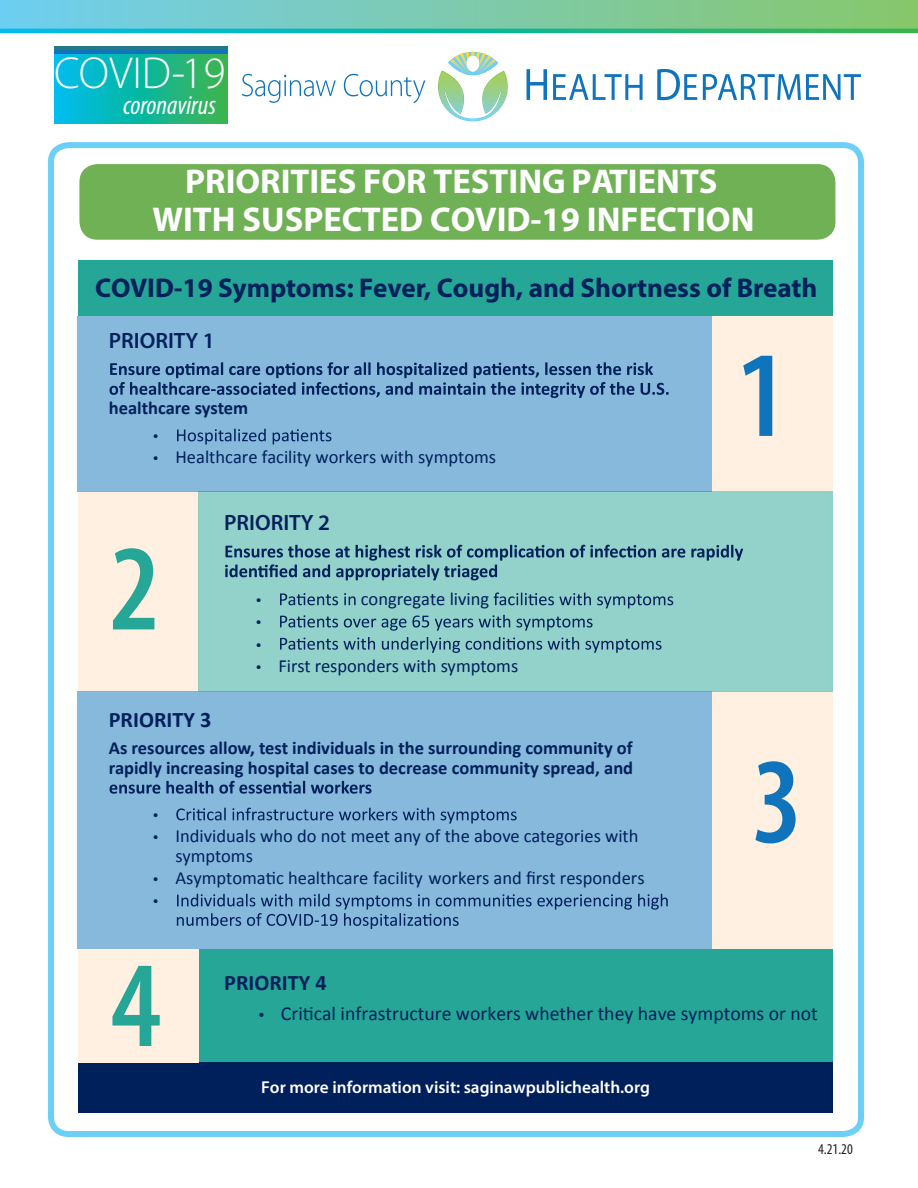
<style>
.page{position:relative;width:918px;height:1188px;background:#fff}
.page>*{position:absolute;margin:0;border:0;box-sizing:border-box;transform-origin:0 0}
.t1{font:600 condensed 123.3px "Myriad Pro";color:#1074bc}
.t2{font:600 condensed 123.3px "Myriad Pro";color:#25a697}
.t3{font:300 45px "Myriad Pro";color:#fff}
.t4{font:700 34.5px/37.5px "Myriad Pro";color:#fff;text-align:center}
.t5{font:700 27.15px "Myriad Pro";color:#00205b}
.t6{font:italic condensed 27px "Myriad Pro";color:#fff}
.t7{font:600 22.2px "Myriad Pro";color:#00205b}
.t8{font:700 22.2px "Calibri";color:#00205b}
.t9{font:19.8px "Calibri";color:#00205b}
.t10{font:18.45px/19.5px "Calibri";color:#00205b}
.t11{font:700 18.45px/26.8px "Calibri";color:#00205b}
.t12{font:18.45px/22.2px "Symbol";color:#00205b;text-align:justify}
.t13{font:600 17.25px "Myriad Pro";color:#fff}
.t14{font:condensed 15px "Myriad Pro";color:#231f20}
</style>
<div class="page">
<div style="left:48px;top:142px;width:816px;height:995px;border:6px solid #6bcff6;border-radius:17px"></div>
<svg style="left:242px;top:74px;width:94px;height:29px"></svg>
<svg style="left:344px;top:74px;width:81px;height:29px"></svg>
<svg style="left:527px;top:69px;width:20px;height:31px"></svg>
<svg style="left:553px;top:74px;width:90px;height:26px"></svg>
<svg style="left:657px;top:69px;width:40px;height:31px"></svg>
<svg style="left:703px;top:74px;width:158px;height:26px"></svg>
<svg style="left:438px;top:52px;width:70px;height:69px"></svg>
<svg style="left:0;top:0;width:918px;height:36px;background:#85ceb4"></svg>
<svg style="left:0;top:29px;width:918px;height:4px;background:#13b79d"></svg>
<svg style="left:54px;top:54px;width:174px;height:69px;background:#13b79f"></svg>
<div style="left:54px;top:46px;width:174px;height:8px;background:#1074bc"></div>
<hr style="left:54px;top:46px;width:174px;height:4px;background:#257985">
<div style="left:79px;top:164px;width:756px;height:76px;background:#70b156;border-radius:18px"></div>
<div style="left:712px;top:316px;width:121px;height:175px;background:#fff0e2"></div>
<div style="left:78px;top:491px;width:121px;height:201px;background:#fff0e2"></div>
<div style="left:712px;top:692px;width:121px;height:257px;background:#fff0e2"></div>
<div style="left:199px;top:949px;width:634px;height:113px;background:#25a697"></div>
<div style="left:78px;top:692px;width:634px;height:257px;background:#87b9dd"></div>
<div style="left:199px;top:491px;width:634px;height:201px;background:#92d2cb"></div>
<div style="left:78px;top:316px;width:634px;height:175px;background:#87b9dd"></div>
<svg style="left:109px;top:362px;width:560px;height:36px"></svg>
<svg style="left:177px;top:429px;width:154px;height:16px"></svg>
<svg style="left:225px;top:545px;width:518px;height:35px"></svg>
<svg style="left:280px;top:593px;width:393px;height:15px"></svg>
<svg style="left:280px;top:615px;width:313px;height:16px"></svg>
<svg style="left:280px;top:637px;width:382px;height:16px"></svg>
<svg style="left:110px;top:781px;width:262px;height:13px"></svg>
<svg style="left:176px;top:808px;width:341px;height:16px"></svg>
<svg style="left:177px;top:894px;width:491px;height:35px"></svg>
<div style="left:78px;top:1062px;width:755px;height:51px;background:#00205b"></div>
<div style="left:78px;top:949px;width:121px;height:113px;background:#fff0e2"></div>
<div style="left:78px;top:260px;width:755px;height:56px;background:#25a697"></div>
<p class="t3" style="left:54px;top:46px;width:173px">COVID-19</p>
<p class="t6" style="left:123px;top:89px;width:95px">coronavirus</p>
<h3 class="t4" style="left:152px;top:162px;width:604px">PRIORITIES FOR TESTING PATIENTS<br>WITH SUSPECTED COVID-19 INFECTION</h3>
<p class="t5" style="left:95px;top:270px;width:724px">COVID-19 Symptoms: Fever, Cough, and Shortness of Breath</p>
<p class="t7" style="left:109px;top:326px;width:107px">PRIORITY 1</p>
<p class="t11" style="left:153px;top:395px;width:96px;text-indent:-44px">healthcare system •</p>
<p class="t10" style="left:153px;top:448px;width:344px">• Healthcare facility workers with symptoms</p>
<p class="t2" style="left:109px;top:513px;width:52px">2</p>
<p class="t7" style="left:224px;top:509px;width:107px">PRIORITY 2</p>
<p class="t10" style="left:361px;top:589px;width:130px">congregate living</p>
<p class="t12" style="left:256px;top:588px;width:7px">• • •</p>
<p class="t10" style="left:256px;top:656px;width:264px">• First responders with symptoms</p>
<p class="t8" style="left:109px;top:705px;width:104px">PRIORITY 3</p>
<p class="t11" style="left:109px;top:738px;width:526px;line-height:19.8px">As resources allow, test individuals in the surrounding community of rapidly increasing hospital cases to decrease community spread, and</p>
<p class="t12" style="left:153px;top:803px;width:7px">•</p>
<p class="t10" style="left:175px;top:827px;width:465px;text-indent:-22px">• Individuals who do not meet any of the above categories with symptoms</p>
<p class="t10" style="left:153px;top:867px;width:493px;line-height:22.2px">• Asymptomatic healthcare facility workers and first responders •</p>
<p class="t1" style="left:737px;top:319px;width:52px">1</p>
<p class="t1" style="left:752px;top:726px;width:52px">3</p>
<p class="t2" style="left:111px;top:929px;width:52px">4</p>
<p class="t8" style="left:224px;top:968px;width:104px">PRIORITY 4</p>
<p class="t9" style="left:259px;top:1001px;width:561px">• Critical infrastructure workers whether they have symptoms or not</p>
<p class="t13" style="left:261px;top:1076px;width:390px">For more information visit: saginawpublichealth.org</p>
<p class="t14" style="left:818px;top:1140px;width:36px">4.21.20</p>
</div>
